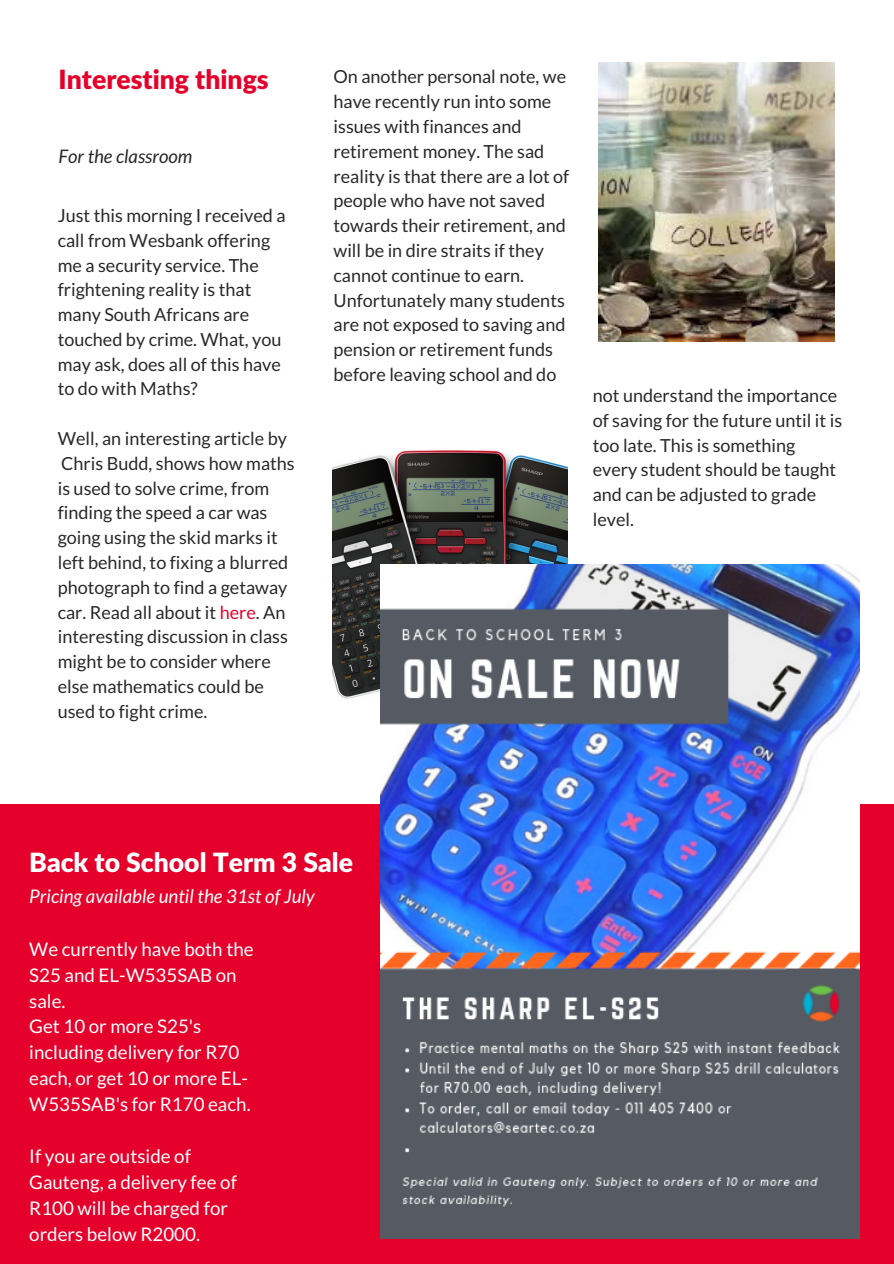
<style>
.page{position:relative;width:894px;height:1264px;background:#fff}
.page>*{position:absolute;margin:0;border:0;box-sizing:border-box;transform-origin:0 0}
.t1{font:900 26.55px "Lato Latin";color:#fff}
.t2{font:900 26.55px "Lato Latin";color:#e4002b}
.t3{font:18.75px/26px "Lato";color:#fff}
.t4{font:italic 18.75px "Lato";color:#fff}
.t5{font:italic 18.6px "Lato";color:#282828}
.t6{font:18px/24.8px "Lato";color:#282828}
.s1{color:#e4002b}
</style>
<div class="page">
<div style="left:0;top:804px;width:893px;height:459px;background:#e4002b"></div>
<img style="left:598px;top:62px;width:236px;height:280px">
<img style="left:333px;top:450px;width:234px;height:275px">
<img style="left:381px;top:565px;width:478px;height:673px">
<h1 class="t2" style="left:59px;top:63px;width:211px">Interesting things</h1>
<p class="t5" style="left:59px;top:145px;width:135px">For the classroom</p>
<p class="t6" style="left:58px;top:203px;width:229px">Just this morning I received a call from Wesbank offering me a security service. The frightening reality is that many South Africans are touched by crime. What, you may ask, does all of this have to do with Maths?</p>
<p class="t6" style="left:58px;top:425px;width:238px">Well, an interesting article by<br>Chris Budd, shows how maths is used to solve crime, from finding the speed a car was going using the skid marks it left behind, to fixing a blurred photograph to find a getaway car. Read all about it <span class="s1">here</span>. An interesting discussion in class might be to consider where else mathematics could be used to fight crime.</p>
<p class="t6" style="left:333px;top:64px;width:237px">On another personal note, we have recently run into some issues with finances and retirement money. The sad reality is that there are a lot of people who have not saved towards their retirement, and will be in dire straits if they cannot continue to earn.<br>Unfortunately many students are not exposed to saving and pension or retirement funds before leaving school and do</p>
<p class="t6" style="left:592px;top:382px;width:251px">not understand the importance of saving for the future until it is too late. This is something every student should be taught and can be adjusted to grade level.</p>
<h1 class="t1" style="left:29px;top:845px;width:325px">Back to School Term 3 Sale</h1>
<p class="t4" style="left:29px;top:884px;width:287px">Pricing available until the 31st of July</p>
<p class="t3" style="left:29px;top:935px;width:226px">We currently have both the<br>S25 and EL-W535SAB on sale.<br>Get 10 or more S25's including delivery for R70 each, or get 10 or more EL-<br>W535SAB's for R170 each.</p>
<p class="t3" style="left:29px;top:1142px;width:209px">If you are outside of<br>Gauteng, a delivery fee of<br>R100 will be charged for orders below R2000.</p>
</div>
